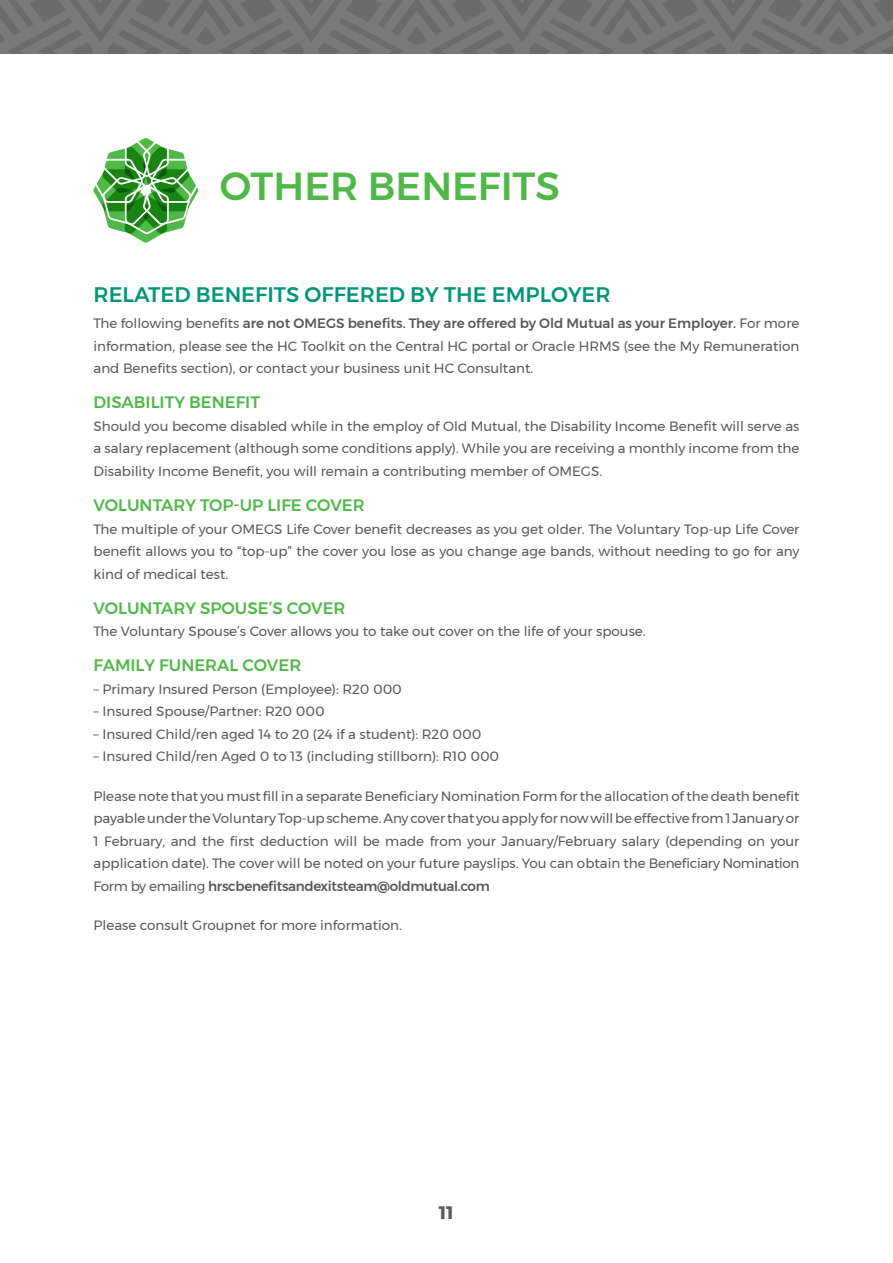
<style>
.page{position:relative;width:893px;height:1263px;background:#fff}
.page>*{position:absolute;margin:0;border:0;box-sizing:border-box;transform-origin:0 0}
.t1{font:500 39px "Montserrat";color:#50b848}
.t2{font:500 21px "Montserrat";color:#009677}
.t3{font:700 18px "Montserrat";color:#58595b}
.t4{font:500 16.5px "Montserrat";color:#50b848}
.t5{font:13.5px/22.5px "Montserrat";color:#58595b;text-align:justify}
.s1{font-weight:500}
</style>
<div class="page">
<svg style="left:0;top:0;width:893px;height:54px;background:#737373"></svg>
<svg style="left:93px;top:138px;width:106px;height:105px"></svg>
<h1 class="t1" style="left:220px;top:155px;width:342px">OTHER BENEFITS</h1>
<h2 class="t2" style="left:94px;top:278px;width:519px">RELATED BENEFITS OFFERED BY THE EMPLOYER</h2>
<p class="t5" style="left:94px;top:312px;width:707px">The following benefits <span class="s1">are not OMEGS benefits. They are offered by Old Mutual as your Employer.</span> For more information, please see the HC Toolkit on the Central HC portal or Oracle HRMS (see the My Remuneration and Benefits section), or contact your business unit HC Consultant.</p>
<p class="t4" style="left:94px;top:390px;width:168px">DISABILITY BENEFIT</p>
<p class="t5" style="left:94px;top:415px;width:707px">Should you become disabled while in the employ of Old Mutual, the Disability Income Benefit will serve as a salary replacement (although some conditions apply). While you are receiving a monthly income from the Disability Income Benefit, you will remain a contributing member of OMEGS.</p>
<p class="t4" style="left:94px;top:492px;width:273px">VOLUNTARY TOP-UP LIFE COVER</p>
<p class="t5" style="left:94px;top:517px;width:707px">The multiple of your OMEGS Life Cover benefit decreases as you get older. The Voluntary Top-up Life Cover benefit allows you to “top-up” the cover you lose as you change age bands, without needing to go for any kind of medical test.</p>
<p class="t4" style="left:94px;top:595px;width:254px">VOLUNTARY SPOUSE’S COVER</p>
<p class="t5" style="left:94px;top:620px;width:554px">The Voluntary Spouse’s Cover allows you to take out cover on the life of your spouse.</p>
<p class="t4" style="left:94px;top:652px;width:209px">FAMILY FUNERAL COVER</p>
<p class="t5" style="left:94px;top:677px;width:310px">– Primary Insured Person (Employee): R20 000</p>
<p class="t5" style="left:94px;top:700px;width:233px">– Insured Spouse/Partner: R20 000</p>
<p class="t5" style="left:94px;top:722px;width:389px">– Insured Child/ren aged 14 to 20 (24 if a student): R20 000</p>
<p class="t5" style="left:94px;top:745px;width:407px">– Insured Child/ren Aged 0 to 13 (including stillborn): R10 000</p>
<p class="t5" style="left:94px;top:784px;width:707px">Please note that you must fill in a separate Beneficiary Nomination Form for the allocation of the death benefit payable under the Voluntary Top-up scheme. Any cover that you apply for now will be effective from 1 January or 1 February, and the first deduction will be made from your January/February salary (depending on your application date). The cover will be noted on your future payslips. You can obtain the Beneficiary Nomination Form by emailing <span class="s1">hrscbenefitsandexitsteam@oldmutual.com</span></p>
<p class="t5" style="left:94px;top:914px;width:310px">Please consult Groupnet for more information.</p>
<h3 class="t3" style="left:439px;top:1198px;width:16px">11</h3>
</div>
